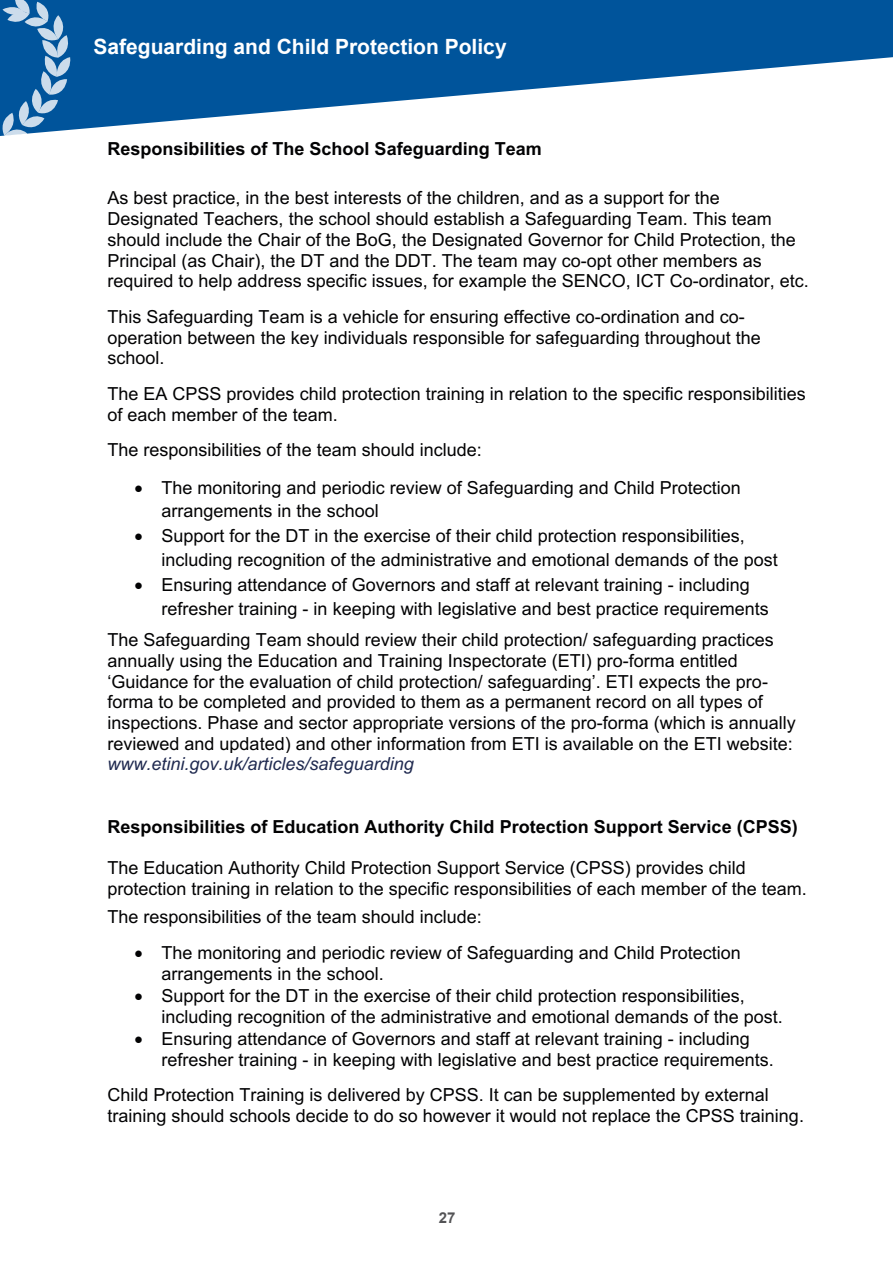
<style>
.page{position:relative;width:893px;height:1263px;background:#fff}
.page>*{position:absolute;margin:0;border:0;box-sizing:border-box;transform-origin:0 0}
.t1{font:700 21px "Arial";color:#fff}
.t2{font:18px/20.9px "Arial";color:#020203}
.t3{font:700 18px "Arial";color:#020203}
.t4{font:italic 18px "Arial";color:#202a50}
.t5{font:700 15px "Arial";color:#535355}
</style>
<div class="page">
<svg style="left:72px;top:0;width:821px;height:130px;fill:#00549b"></svg>
<svg style="left:0;top:0;width:72px;height:136px;background:#3e7db3"></svg>
<p class="t1" style="left:94px;top:33px;width:415px">Safeguarding and Child Protection Policy</p>
<p class="t3" style="left:108px;top:136px;width:436px">Responsibilities of The School Safeguarding Team</p>
<p class="t2" style="left:108px;top:187px;width:703px">As best practice, in the best interests of the children, and as a support for the Designated Teachers, the school should establish a Safeguarding Team. This team should include the Chair of the BoG, the Designated Governor for Child Protection, the Principal (as Chair), the DT and the DDT. The team may co-opt other members as required to help address specific issues, for example the SENCO, ICT Co-ordinator, etc.</p>
<p class="t2" style="left:108px;top:306px;width:655px">This Safeguarding Team is a vehicle for ensuring effective co-ordination and co&shy;operation between the key individuals responsible for safeguarding throughout the school.</p>
<p class="t2" style="left:108px;top:383px;width:700px">The EA CPSS provides child protection training in relation to the specific responsibilities of each member of the team.</p>
<p class="t2" style="left:108px;top:439px;width:376px">The responsibilities of the team should include:</p>
<p class="t2" style="left:162px;top:475px;width:581px;line-height:23.7px;text-indent:-27px">• The monitoring and periodic review of Safeguarding and Child Protection arrangements in the school</p>
<p class="t2" style="left:162px;top:524px;width:618px;line-height:23.7px;text-indent:-27px">• Support for the DT in the exercise of their child protection responsibilities, including recognition of the administrative and emotional demands of the post</p>
<p class="t2" style="left:162px;top:573px;width:609px;line-height:23.7px;text-indent:-27px">• Ensuring attendance of Governors and staff at relevant training - including refresher training - in keeping with legislative and best practice requirements</p>
<p class="t2" style="left:108px;top:629px;width:690px">The Safeguarding Team should review their child protection/ safeguarding practices annually using the Education and Training Inspectorate (ETI) pro-forma entitled ‘Guidance for the evaluation of child protection/ safeguarding’. ETI expects the pro&shy;forma to be completed and provided to them as a permanent record on all types of inspections. Phase and sector appropriate versions of the pro-forma (which is annually reviewed and updated) and other information from ETI is available on the ETI website:</p>
<p class="t4" style="left:108px;top:752px;width:308px">www.etini.gov.uk/articles/safeguarding</p>
<p class="t3" style="left:108px;top:814px;width:692px">Responsibilities of Education Authority Child Protection Support Service (CPSS)</p>
<p class="t2" style="left:108px;top:857px;width:701px">The Education Authority Child Protection Support Service (CPSS) provides child protection training in relation to the specific responsibilities of each member of the team.</p>
<p class="t2" style="left:108px;top:906px;width:376px">The responsibilities of the team should include:</p>
<p class="t2" style="left:162px;top:942px;width:581px;text-indent:-27px">• The monitoring and periodic review of Safeguarding and Child Protection arrangements in the school.</p>
<p class="t2" style="left:162px;top:985px;width:623px;text-indent:-27px">• Support for the DT in the exercise of their child protection responsibilities, including recognition of the administrative and emotional demands of the post.</p>
<p class="t2" style="left:162px;top:1028px;width:614px;text-indent:-27px">• Ensuring attendance of Governors and staff at relevant training - including refresher training - in keeping with legislative and best practice requirements.</p>
<p class="t2" style="left:108px;top:1084px;width:698px;line-height:21.3px">Child Protection Training is delivered by CPSS. It can be supplemented by external training should schools decide to do so however it would not replace the CPSS training.</p>
<p class="t5" style="left:439px;top:1207px;width:18px">27</p>
</div>
